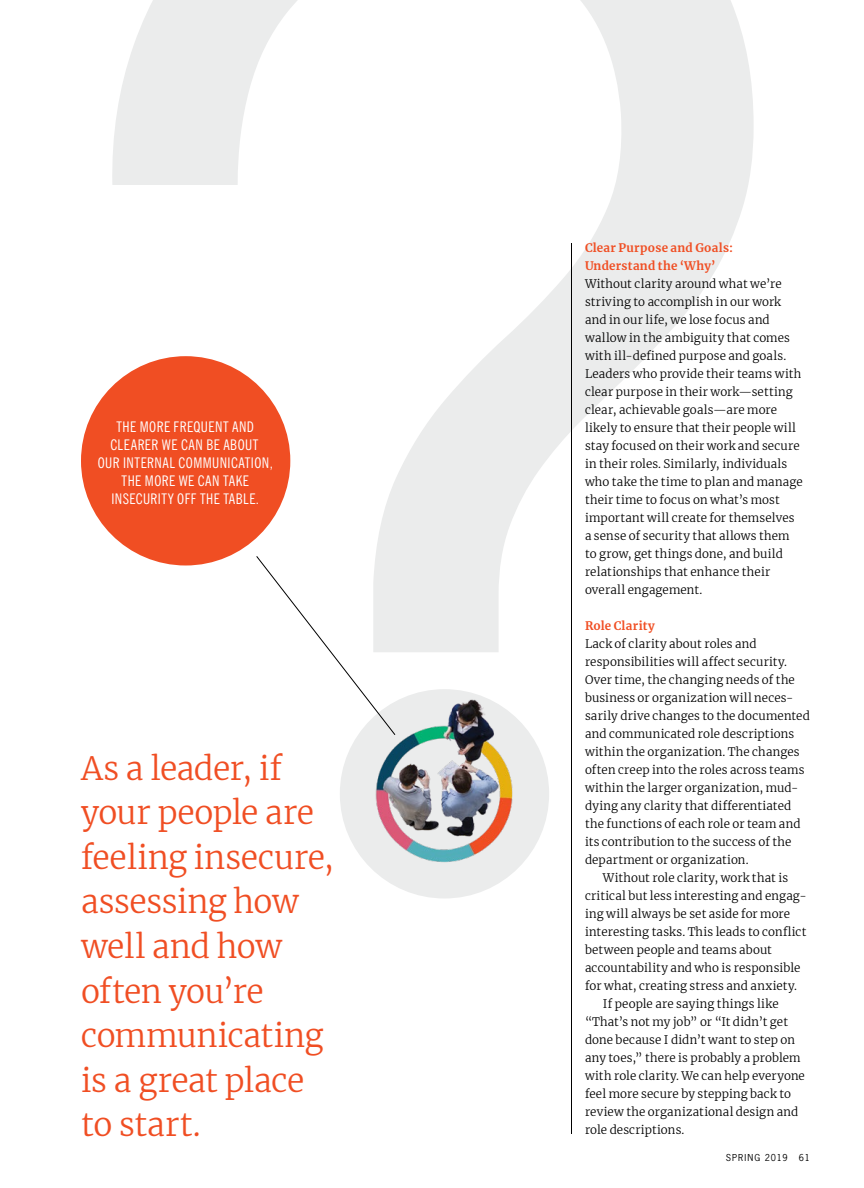
<style>
.page{position:relative;width:864px;height:1188px;background:#fff}
.page>*{position:absolute;margin:0;border:0;box-sizing:border-box;transform-origin:0 0}
.t1{font:300 31.8px/44.5px "Merriweather";letter-spacing:-.01em;color:#f04e23}
.t2{font:condensed 14.7px/18px "News Gothic BT";letter-spacing:.03em;color:#fff;text-align:center}
.t3{font:300 11.7px/18px "Merriweather";letter-spacing:.01em;color:#000}
.t4{font:700 11.7px/18px "Merriweather";letter-spacing:.02em;color:#f04e23}
.t5{font:9px "News Gothic Std";letter-spacing:.125em;color:#000}
</style>
<div class="page">
<svg style="left:111px;top:0;width:643px;height:652px"></svg>
<div style="left:340px;top:689px;width:209px;height:209px;background:#ebecec;border-radius:50%"></div>
<img style="left:367px;top:691px;width:154px;height:179px">
<div style="left:81px;top:356px;width:209px;height:210px;background:#f04e23;border-radius:50%"></div>
<svg style="left:256px;top:555px;width:140px;height:181px"></svg>
<hr style="left:571px;top:243px;width:1px;height:891px;background:#000">
<p class="t2" style="left:98px;top:418px;width:177px">THE MORE FREQUENT AND<br>CLEARER WE CAN BE ABOUT<br>OUR INTERNAL COMMUNICATION,<br>THE MORE WE CAN TAKE<br>INSECURITY OFF THE TABLE.</p>
<h1 class="t1" style="left:81px;top:745px;width:255px">As a leader, if your people are feeling insecure, assessing how well and how often you’re communicating is a great place to start.</h1>
<p class="t4" style="left:585px;top:238px;width:150px">Clear Purpose and Goals:<br>Understand the ‘Why’</p>
<p class="t3" style="left:585px;top:274px;width:219px">Without clarity around what we’re striving to accomplish in our work and in our life, we lose focus and wallow in the ambiguity that comes with ill-defined purpose and goals.<br>Leaders who provide their teams with clear purpose in their work—setting clear, achievable goals—are more likely to ensure that their people will stay focused on their work and secure in their roles. Similarly, individuals who take the time to plan and manage their time to focus on what’s most important will create for themselves a sense of security that allows them to grow, get things done, and build relationships that enhance their overall engagement.</p>
<p class="t4" style="left:585px;top:616px;width:71px">Role Clarity</p>
<p class="t3" style="left:585px;top:634px;width:173px">Lack of clarity about roles and</p>
<p class="t3" style="left:585px;top:652px;width:204px">responsibilities will affect security.</p>
<p class="t3" style="left:585px;top:670px;width:211px">Over time, the changing needs of the</p>
<p class="t3" style="left:585px;top:688px;width:210px">business or organization will neces-</p>
<p class="t3" style="left:585px;top:706px;width:227px">sarily drive changes to the documented</p>
<p class="t3" style="left:585px;top:724px;width:211px">and communicated role descriptions</p>
<p class="t3" style="left:585px;top:742px;width:216px">within the organization. The changes</p>
<p class="t3" style="left:585px;top:760px;width:221px">often creep into the roles across teams</p>
<p class="t3" style="left:585px;top:778px;width:215px">within the larger organization, mud-</p>
<p class="t3" style="left:585px;top:796px;width:208px">dying any clarity that differentiated</p>
<p class="t3" style="left:585px;top:814px;width:217px">the functions of each role or team and</p>
<p class="t3" style="left:585px;top:832px;width:208px">its contribution to the success of the</p>
<p class="t3" style="left:585px;top:850px;width:165px">department or organization.</p>
<p class="t3" style="left:603px;top:868px;width:187px">Without role clarity, work that is</p>
<p class="t3" style="left:585px;top:886px;width:223px">critical but less interesting and engag-</p>
<p class="t3" style="left:585px;top:904px;width:207px">ing will always be set aside for more</p>
<p class="t3" style="left:585px;top:922px;width:223px">interesting tasks. This leads to conflict</p>
<p class="t3" style="left:585px;top:940px;width:189px">between people and teams about</p>
<p class="t3" style="left:585px;top:958px;width:217px">accountability and who is responsible</p>
<p class="t3" style="left:585px;top:976px;width:214px">for what, creating stress and anxiety.</p>
<p class="t3" style="left:603px;top:994px;width:177px">If people are saying things like</p>
<p class="t3" style="left:585px;top:1012px;width:205px">“That’s not my job” or “It didn’t get</p>
<p class="t3" style="left:585px;top:1030px;width:212px">done because I didn’t want to step on</p>
<p class="t3" style="left:585px;top:1048px;width:217px">any toes,” there is probably a problem</p>
<p class="t3" style="left:585px;top:1066px;width:221px">with role clarity. We can help everyone</p>
<p class="t3" style="left:585px;top:1084px;width:208px">feel more secure by stepping back to</p>
<p class="t3" style="left:585px;top:1102px;width:215px">review the organizational design and</p>
<p class="t3" style="left:585px;top:1120px;width:101px">role descriptions.</p>
<p class="t5" style="left:726px;top:1152px;width:86px">SPRING 2019 61</p>
</div>
